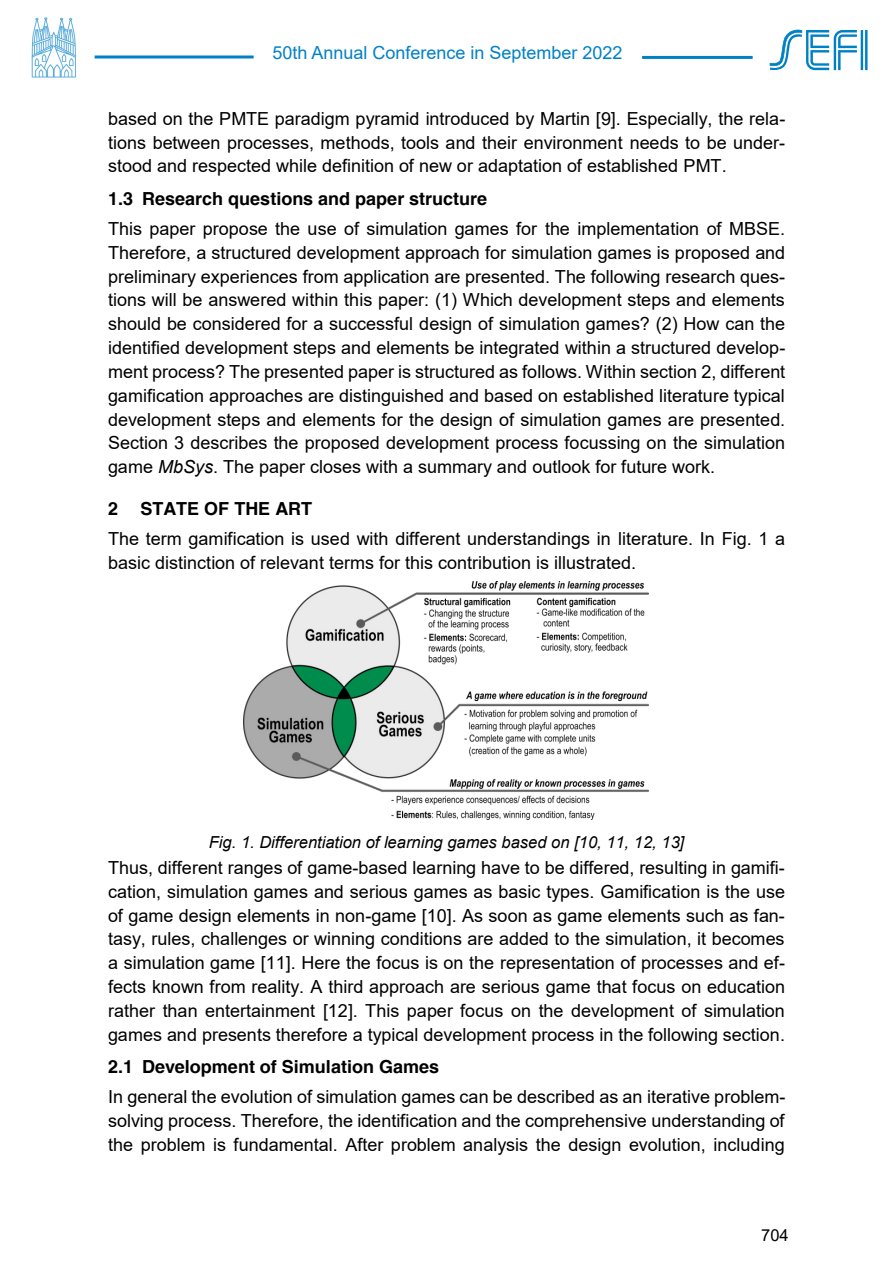
<style>
.page{position:relative;width:893px;height:1263px;background:#fff}
.page>*{position:absolute;margin:0;border:0;box-sizing:border-box;transform-origin:0 0}
.t1{font:18px/23.9px "Arial";color:#000;text-align:justify}
.t2{font:700 18px "Helvetica";color:#000}
.t3{font:18px "Arial";color:#0081c6}
.t4{font:italic 16.5px "Arial";color:#000}
.t5{font:16.5px "Arial";color:#000}
.s1{font-style:italic}
</style>
<div class="page">
<svg style="left:770px;top:30px;width:97px;height:41px"></svg>
<hr style="left:642px;top:56px;width:111px;height:3px;background:#0081c6">
<hr style="left:95px;top:56px;width:159px;height:2px;background:#0081c6">
<img style="left:31px;top:17px;width:45px;height:61px">
<img style="left:244px;top:581px;width:404px;height:238px">
<p class="t3" style="left:272px;top:41px;width:352px">50th Annual Conference in September 2022</p>
<p class="t1" style="left:108px;top:107px;width:679px">based on the PMTE paradigm pyramid introduced by Martin [9]. Especially, the rela&shy;tions between processes, methods, tools and their environment needs to be under&shy;stood and respected while definition of new or adaptation of established PMT.</p>
<p class="t2" style="left:108px;top:188px;width:381px">1.3 Research questions and paper structure</p>
<p class="t1" style="left:108px;top:217px;width:679px">This paper propose the use of simulation games for the implementation of MBSE.<br>Therefore, a structured development approach for simulation games is proposed and preliminary experiences from application are presented. The following research ques&shy;tions will be answered within this paper: (1) Which development steps and elements should be considered for a successful design of simulation games? (2) How can the identified development steps and elements be integrated within a structured develop&shy;ment process? The presented paper is structured as follows. Within section 2, different gamification approaches are distinguished and based on established literature typical development steps and elements for the design of simulation games are presented.<br>Section 3 describes the proposed development process focussing on the simulation game <span class="s1">MbSys</span>. The paper closes with a summary and outlook for future work.</p>
<p class="t2" style="left:108px;top:498px;width:206px">2 STATE OF THE ART</p>
<p class="t1" style="left:108px;top:526px;width:679px">The term gamification is used with different understandings in literature. In Fig. 1 a basic distinction of relevant terms for this contribution is illustrated.</p>
<p class="t4" style="left:209px;top:831px;width:477px">Fig. 1. Differentiation of learning games based on [10, 11, 12, 13]</p>
<p class="t1" style="left:108px;top:855px;width:679px">Thus, different ranges of game-based learning have to be differed, resulting in gamifi&shy;cation, simulation games and serious games as basic types. Gamification is the use of game design elements in non-game [10]. As soon as game elements such as fan&shy;tasy, rules, challenges or winning conditions are added to the simulation, it becomes a simulation game [11]. Here the focus is on the representation of processes and ef&shy;fects known from reality. A third approach are serious game that focus on education rather than entertainment [12]. This paper focus on the development of simulation games and presents therefore a typical development process in the following section.</p>
<p class="t2" style="left:108px;top:1056px;width:333px">2.1 Development of Simulation Games</p>
<p class="t1" style="left:108px;top:1085px;width:679px">In general the evolution of simulation games can be described as an iterative problem&shy;solving process. Therefore, the identification and the comprehensive understanding of the problem is fundamental. After problem analysis the design evolution, including</p>
<p class="t5" style="left:761px;top:1223px;width:29px">704</p>
</div>
